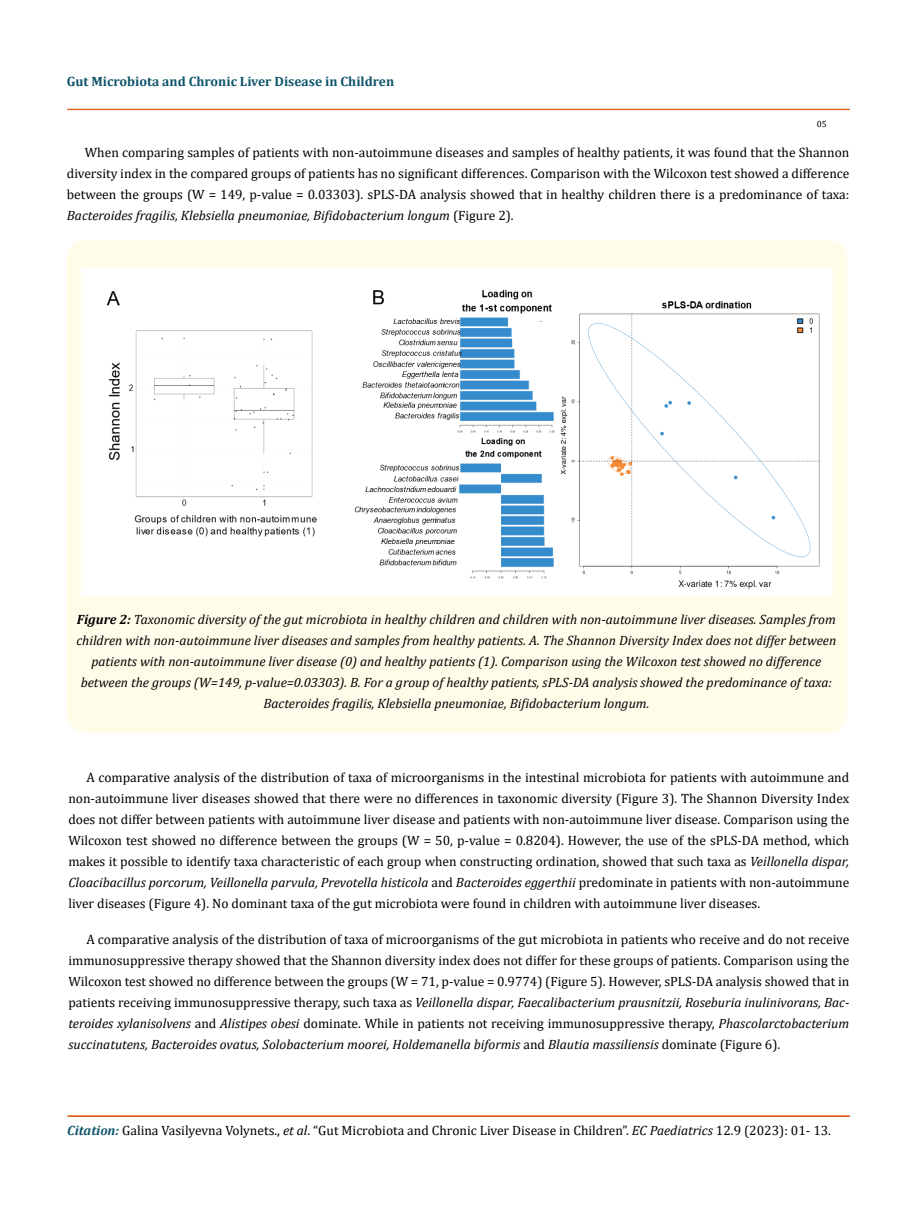
<style>
.page{position:relative;width:917px;height:1224px;background:#fff}
.page>*{position:absolute;margin:0;border:0;box-sizing:border-box;transform-origin:0 0}
.t1{font:13.5px/21px "Cambria";color:#000;text-align:justify}
.t2{font:italic 13.5px/21px "Cambria";color:#000;text-align:center}
.t3{font:700 13.5px "Cambria";color:#0e546a}
.t4{font:9px "Cambria";color:#000}
.s1{font-style:italic}
.s2{font-weight:700}
.s3{font-weight:700;font-style:italic;color:#0e546a}
</style>
<div class="page">
<div style="left:67px;top:109px;width:782px;height:1px;border:1px solid #e05d1a"></div>
<div style="left:68px;top:1116px;width:781px;height:1px;border:1px solid #e05d1a"></div>
<div style="left:67px;top:240px;width:780px;height:493px;background:#fffde9;border-radius:18px"></div>
<img style="left:81px;top:269px;width:751px;height:326px">
<p class="t3" style="left:67px;top:72px;width:329px">Gut Microbiota and Chronic Liver Disease in Children</p>
<p class="t4" style="left:816px;top:118px;width:11px">05</p>
<p class="t1" style="left:67px;top:142px;width:784px;text-indent:18px">When comparing samples of patients with non-autoimmune diseases and samples of healthy patients, it was found that the Shannon diversity index in the compared groups of patients has no significant differences. Comparison with the Wilcoxon test showed a difference between the groups (W = 149, p-value = 0.03303). sPLS-DA analysis showed that in healthy children there is a predominance of taxa:<br><span class="s1">Bacteroides fragilis, Klebsiella pneumoniae, Bifidobacterium longum</span> (Figure 2).</p>
<p class="t2" style="left:76px;top:608px;width:761px"><span class="s2">Figure 2:</span> Taxonomic diversity of the gut microbiota in healthy children and children with non-autoimmune liver diseases. Samples from children with non-autoimmune liver diseases and samples from healthy patients. A. The Shannon Diversity Index does not differ between patients with non-autoimmune liver disease (0) and healthy patients (1). Comparison using the Wilcoxon test showed no difference between the groups (W=149, p-value=0.03303). B. For a group of healthy patients, sPLS-DA analysis showed the predominance of taxa:<br>Bacteroides fragilis, Klebsiella pneumoniae, Bifidobacterium longum.</p>
<p class="t1" style="left:68px;top:767px;width:782px;text-indent:18px">A comparative analysis of the distribution of taxa of microorganisms in the intestinal microbiota for patients with autoimmune and non-autoimmune liver diseases showed that there were no differences in taxonomic diversity (Figure 3). The Shannon Diversity Index does not differ between patients with autoimmune liver disease and patients with non-autoimmune liver disease. Comparison using the Wilcoxon test showed no difference between the groups (W = 50, p-value = 0.8204). However, the use of the sPLS-DA method, which makes it possible to identify taxa characteristic of each group when constructing ordination, showed that such taxa as <span class="s1">Veillonella dispar, Cloacibacillus porcorum, Veillonella parvula, Prevotella histicola</span> and <span class="s1">Bacteroides eggerthii</span> predominate in patients with non-autoimmune liver diseases (Figure 4). No dominant taxa of the gut microbiota were found in children with autoimmune liver diseases.</p>
<p class="t1" style="left:68px;top:929px;width:782px;text-indent:18px">A comparative analysis of the distribution of taxa of microorganisms of the gut microbiota in patients who receive and do not receive immunosuppressive therapy showed that the Shannon diversity index does not differ for these groups of patients. Comparison using the Wilcoxon test showed no difference between the groups (W = 71, p-value = 0.9774) (Figure 5). However, sPLS-DA analysis showed that in patients receiving immunosuppressive therapy, such taxa as <span class="s1">Veillonella dispar, Faecalibacterium prausnitzii, Roseburia inulinivorans, Bac&shy;teroides xylanisolvens</span> and <span class="s1">Alistipes obesi</span> dominate. While in patients not receiving immunosuppressive therapy, <span class="s1">Phascolarctobacterium succinatutens, Bacteroides ovatus, Solobacterium moorei, Holdemanella biformis</span> and <span class="s1">Blautia massiliensis</span> dominate (Figure 6).</p>
<p class="t1" style="left:67px;top:1120px;width:765px"><span class="s3">Citation:</span> Galina Vasilyevna Volynets., <span class="s1">et al</span>. “Gut Microbiota and Chronic Liver Disease in Children”. <span class="s1">EC Paediatrics</span> 12.9 (2023): 01- 13.</p>
</div>
